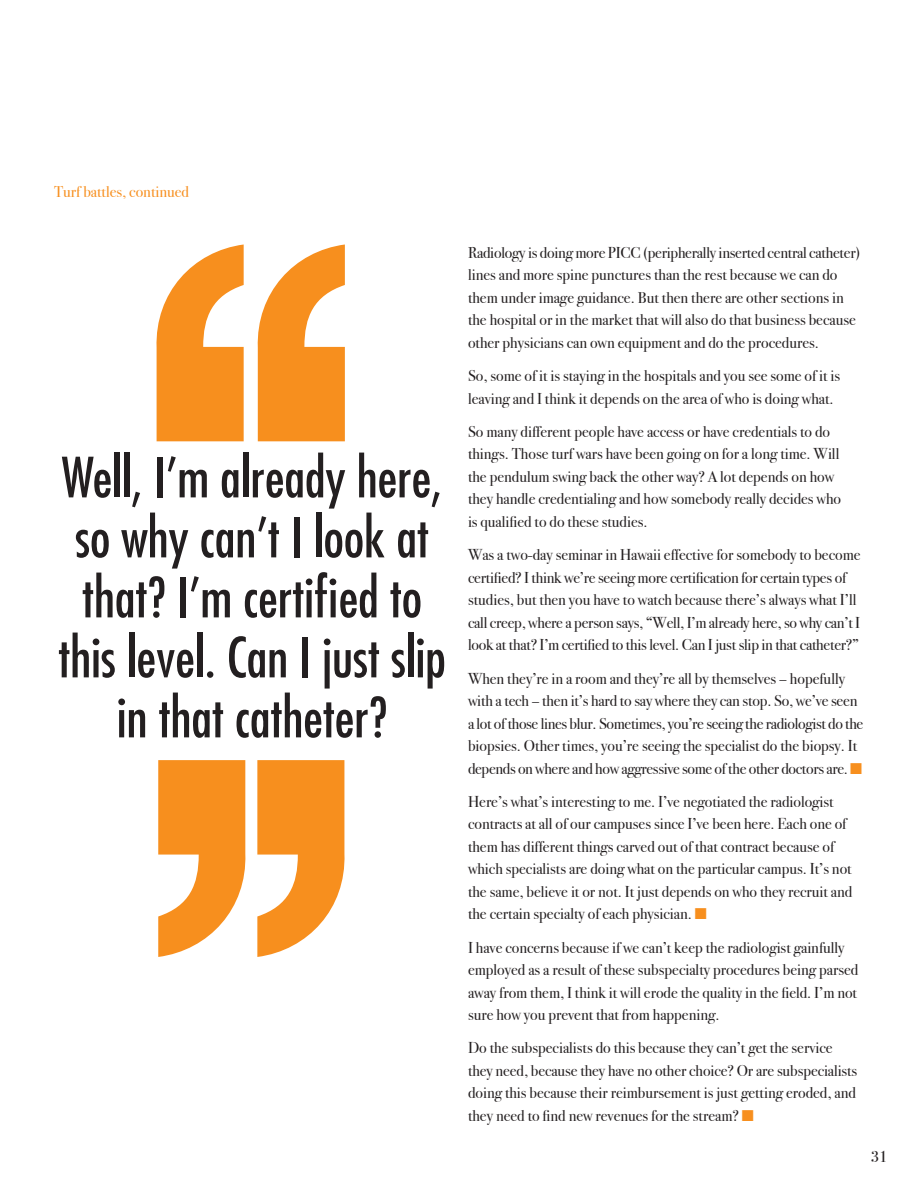
<style>
.page{position:relative;width:918px;height:1188px;background:#fff}
.page>*{position:absolute;margin:0;border:0;box-sizing:border-box;transform-origin:0 0}
.t1{font:condensed 54px/60px "Futura";color:#231f20;text-align:center}
.t2{font:15.75px/22.5px "Bodoni Svty Two ITCTT Book";color:#231f20}
.t3{font:15.75px "Bodoni Svty Two ITCTT Book";color:#f78f1e}
.s1{color:#f78f1e}
</style>
<div class="page">
<svg style="left:158px;top:760px;width:187px;height:197px"></svg>
<svg style="left:157px;top:245px;width:188px;height:196px"></svg>
<p class="t3" style="left:54px;top:179px;width:137px">Turf battles, continued</p>
<h1 class="t1" style="left:58px;top:446px;width:389px">Well, I’m already here, so why can’t I look at that? I’m certified to this level. Can I just slip in that catheter?</h1>
<p class="t2" style="left:468px;top:239px;width:394px">Radiology is doing more PICC (peripherally inserted central catheter) lines and more spine punctures than the rest because we can do them under image guidance. But then there are other sections in the hospital or in the market that will also do that business because other physicians can own equipment and do the procedures.</p>
<p class="t2" style="left:468px;top:363px;width:374px">So, some of it is staying in the hospitals and you see some of it is leaving and I think it depends on the area of who is doing what.</p>
<p class="t2" style="left:468px;top:419px;width:375px">So many different people have access or have credentials to do things. Those turf wars have been going on for a long time. Will the pendulum swing back the other way? A lot depends on how they handle credentialing and how somebody really decides who is qualified to do these studies.</p>
<p class="t2" style="left:468px;top:542px;width:394px">Was a two-day seminar in Hawaii effective for somebody to become certified? I think we’re seeing more certification for certain types of studies, but then you have to watch because there’s always what I’ll call creep, where a person says, “Well, I’m already here, so why can’t I look at that? I’m certified to this level. Can I just slip in that catheter?”</p>
<p class="t2" style="left:468px;top:665px;width:397px">When they’re in a room and they’re all by themselves – hopefully with a tech – then it’s hard to say where they can stop. So, we’ve seen a lot of those lines blur. Sometimes, you’re seeing the radiologist do the biopsies. Other times, you’re seeing the specialist do the biopsy. It depends on where and how aggressive some of the other doctors are. <span class="s1">■</span></p>
<p class="t2" style="left:468px;top:789px;width:386px">Here’s what’s interesting to me. I’ve negotiated the radiologist contracts at all of our campuses since I’ve been here. Each one of them has different things carved out of that contract because of which specialists are doing what on the particular campus. It’s not the same, believe it or not. It just depends on who they recruit and the certain specialty of each physician. <span class="s1">■</span></p>
<p class="t2" style="left:468px;top:934px;width:392px">I have concerns because if we can’t keep the radiologist gainfully employed as a result of these subspecialty procedures being parsed away from them, I think it will erode the quality in the field. I’m not sure how you prevent that from happening.</p>
<p class="t2" style="left:468px;top:1035px;width:391px">Do the subspecialists do this because they can’t get the service they need, because they have no other choice? Or are subspecialists doing this because their reimbursement is just getting eroded, and they need to find new revenues for the stream? <span class="s1">■</span></p>
<p class="t2" style="left:871px;top:1144px;width:18px">31</p>
</div>
